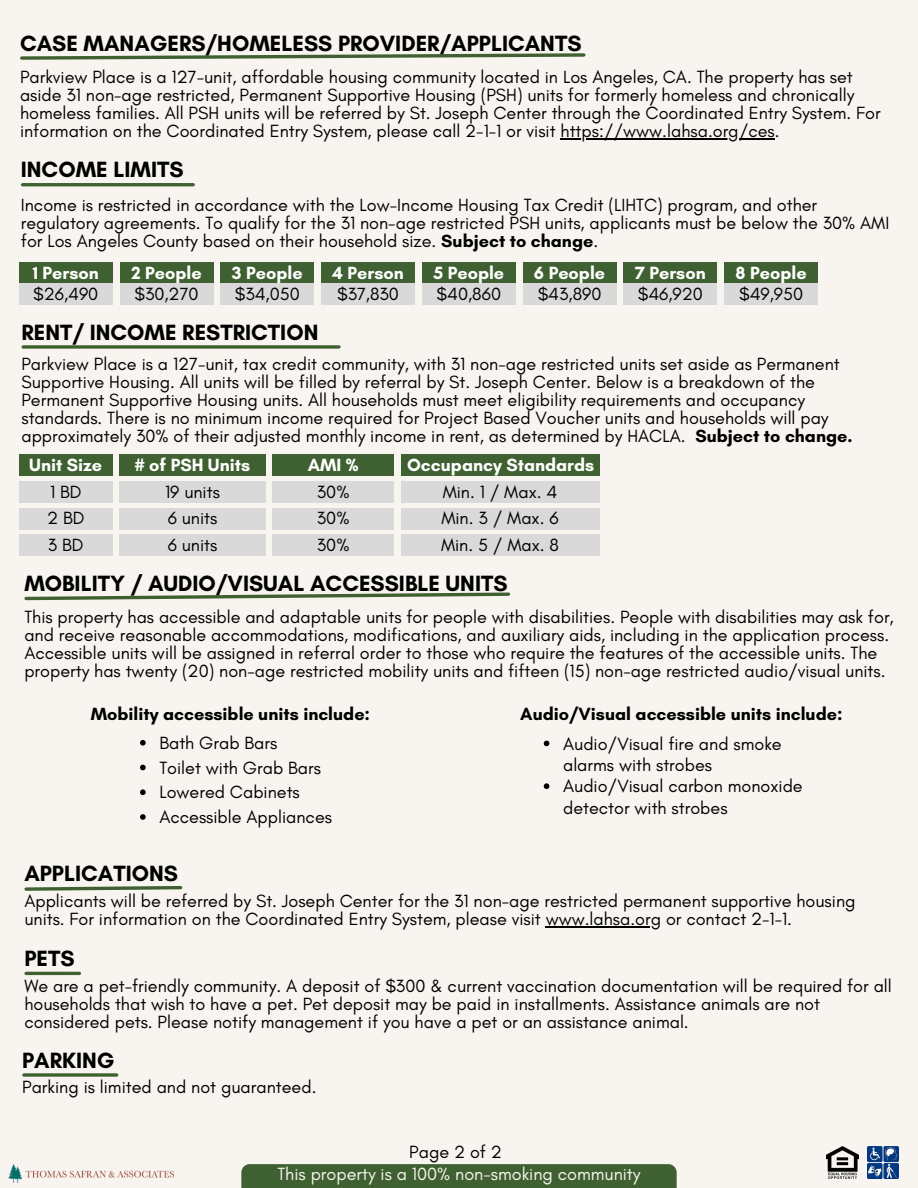
<style>
.page{position:relative;width:918px;height:1188px;background:#f8f5f0}
.page>*{position:absolute;margin:0;border:0;box-sizing:border-box;transform-origin:0 0}
.t1{font:700 22.5px "Glacial Indifference";color:#000}
.t2{font:18px/18px "Glacial Indifference";color:#000}
.t3{font:700 18px "Glacial Indifference";color:#fff}
.t4{font:700 18px "Glacial Indifference";color:#000}
.t5{font:18px "Glacial Indifference";color:#f8f5f0}
.s1{font-weight:700}
</style>
<div class="page">
<svg style="left:23px;top:345px;width:316px;height:4px"></svg>
<div style="left:19px;top:508px;width:93px;height:21px;background:#d9d9d9"></div>
<div style="left:119px;top:508px;width:147px;height:21px;background:#d9d9d9"></div>
<div style="left:19px;top:455px;width:93px;height:21px;background:#3f6131"></div>
<div style="left:119px;top:455px;width:147px;height:21px;background:#3f6131"></div>
<div style="left:19px;top:482px;width:93px;height:21px;background:#d9d9d9"></div>
<div style="left:119px;top:482px;width:147px;height:21px;background:#d9d9d9"></div>
<div style="left:19px;top:535px;width:93px;height:21px;background:#d9d9d9"></div>
<div style="left:119px;top:535px;width:147px;height:21px;background:#d9d9d9"></div>
<div style="left:273px;top:508px;width:121px;height:21px;background:#d9d9d9"></div>
<div style="left:401px;top:508px;width:198px;height:21px;background:#d9d9d9"></div>
<div style="left:273px;top:455px;width:121px;height:21px;background:#3f6131"></div>
<div style="left:401px;top:455px;width:198px;height:21px;background:#3f6131"></div>
<div style="left:273px;top:482px;width:121px;height:21px;background:#d9d9d9"></div>
<div style="left:401px;top:482px;width:198px;height:21px;background:#d9d9d9"></div>
<div style="left:273px;top:535px;width:121px;height:21px;background:#d9d9d9"></div>
<div style="left:401px;top:535px;width:198px;height:21px;background:#d9d9d9"></div>
<div style="left:241px;top:1164px;width:436px;height:24px;background:#3f6131"></div>
<img style="left:867px;top:1147px;width:32px;height:31px">
<img style="left:826px;top:1147px;width:33px;height:31px">
<img style="left:9px;top:1164px;width:164px;height:18px">
<svg style="left:20px;top:53px;width:566px;height:7px"></svg>
<hr style="left:561px;top:138px;width:214px;height:1px;background:#000">
<hr style="left:23px;top:183px;width:170px;height:3px;background:#3f6131">
<div style="left:19px;top:262px;width:93px;height:21px;background:#3f6131"></div>
<div style="left:19px;top:283px;width:93px;height:22px;background:#d9d9d9"></div>
<div style="left:120px;top:262px;width:93px;height:21px;background:#3f6131"></div>
<div style="left:120px;top:283px;width:93px;height:22px;background:#d9d9d9"></div>
<div style="left:221px;top:262px;width:93px;height:21px;background:#3f6131"></div>
<div style="left:221px;top:283px;width:93px;height:22px;background:#d9d9d9"></div>
<div style="left:321px;top:262px;width:94px;height:21px;background:#3f6131"></div>
<div style="left:321px;top:283px;width:94px;height:22px;background:#d9d9d9"></div>
<div style="left:422px;top:262px;width:93px;height:21px;background:#3f6131"></div>
<div style="left:422px;top:283px;width:93px;height:22px;background:#d9d9d9"></div>
<div style="left:523px;top:262px;width:93px;height:21px;background:#3f6131"></div>
<div style="left:523px;top:283px;width:93px;height:22px;background:#d9d9d9"></div>
<div style="left:624px;top:262px;width:93px;height:21px;background:#3f6131"></div>
<div style="left:624px;top:283px;width:93px;height:22px;background:#d9d9d9"></div>
<div style="left:725px;top:262px;width:93px;height:21px;background:#3f6131"></div>
<div style="left:725px;top:283px;width:93px;height:22px;background:#d9d9d9"></div>
<svg style="left:24px;top:592px;width:487px;height:9px"></svg>
<svg style="left:544px;top:741px;width:5px;height:5px"></svg>
<svg style="left:544px;top:783px;width:5px;height:6px"></svg>
<svg style="left:140px;top:740px;width:6px;height:6px"></svg>
<svg style="left:140px;top:765px;width:6px;height:5px"></svg>
<svg style="left:140px;top:789px;width:6px;height:6px"></svg>
<svg style="left:140px;top:814px;width:6px;height:6px"></svg>
<svg style="left:24px;top:886px;width:159px;height:5px"></svg>
<hr style="left:546px;top:926px;width:115px;height:1px;background:#000">
<hr style="left:26px;top:972px;width:53px;height:3px;background:#3f6131">
<svg style="left:24px;top:1073px;width:93px;height:4px"></svg>
<h4 class="t1" style="left:20px;top:29px;width:563px">CASE MANAGERS/HOMELESS PROVIDER/APPLICANTS</h4>
<h4 class="t2" style="left:20px;top:68px;width:862px">Parkview Place is a 127-unit, affordable housing community located in Los Angeles, CA. The property has set aside 31 non-age restricted, Permanent Supportive Housing (PSH) units for formerly homeless and chronically homeless families. All PSH units will be referred by St. Joseph Center through the Coordinated Entry System. For information on the Coordinated Entry System, please call 2-1-1 or visit https://www.lahsa.org/ces.</h4>
<h4 class="t1" style="left:21px;top:156px;width:164px">INCOME LIMITS</h4>
<h3 class="t2" style="left:21px;top:195px;width:870px">Income is restricted in accordance with the Low-Income Housing Tax Credit (LIHTC) program, and other regulatory agreements. To qualify for the 31 non-age restricted PSH units, applicants must be below the 30% AMI for Los Angeles County based on their household size. <span class="s1">Subject to change</span>.</h3>
<p class="t3" style="left:33px;top:261px;width:68px">1 Person</p>
<p class="t2" style="left:33px;top:284px;width:67px">$26,490</p>
<p class="t3" style="left:131px;top:261px;width:72px">2 People</p>
<h3 class="t2" style="left:134px;top:284px;width:66px">$30,270</h3>
<p class="t3" style="left:232px;top:261px;width:72px">3 People</p>
<p class="t2" style="left:235px;top:284px;width:67px">$34,050</p>
<p class="t3" style="left:433px;top:261px;width:72px">5 People</p>
<p class="t2" style="left:437px;top:284px;width:66px">$40,860</p>
<p class="t3" style="left:534px;top:261px;width:73px">6 People</p>
<h1 class="t2" style="left:538px;top:284px;width:65px">$43,890</h1>
<p class="t3" style="left:736px;top:261px;width:73px">8 People</p>
<p class="t2" style="left:739px;top:284px;width:66px">$49,950</p>
<p class="t3" style="left:332px;top:261px;width:73px">4 Person</p>
<h3 class="t2" style="left:337px;top:284px;width:63px">$37,830</h3>
<p class="t3" style="left:635px;top:261px;width:72px">7 Person</p>
<h4 class="t2" style="left:638px;top:284px;width:67px">$46,920</h4>
<h1 class="t1" style="left:21px;top:319px;width:298px">RENT/ INCOME RESTRICTION</h1>
<p class="t2" style="left:21px;top:355px;width:833px">Parkview Place is a 127-unit, tax credit community, with 31 non-age restricted units set aside as Permanent Supportive Housing. All units will be filled by referral by St. Joseph Center. Below is a breakdown of the Permanent Supportive Housing units. All households must meet eligibility requirements and occupancy standards. There is no minimum income required for Project Based Voucher units and households will pay approximately 30% of their adjusted monthly income in rent, as determined by HACLA. <span class="s1">Subject to change.</span></p>
<h4 class="t3" style="left:29px;top:454px;width:74px">Unit Size</h4>
<p class="t3" style="left:135px;top:454px;width:117px"># of PSH Units</p>
<h4 class="t2" style="left:50px;top:482px;width:33px">1 BD</h4>
<p class="t2" style="left:165px;top:482px;width:56px">19 units</p>
<h1 class="t2" style="left:47px;top:509px;width:39px">2 BD</h1>
<p class="t2" style="left:168px;top:509px;width:51px">6 units</p>
<h4 class="t2" style="left:48px;top:536px;width:37px">3 BD</h4>
<p class="t2" style="left:168px;top:536px;width:51px">6 units</p>
<h4 class="t3" style="left:308px;top:454px;width:52px">AMI %</h4>
<p class="t3" style="left:407px;top:454px;width:189px">Occupancy Standards</p>
<h4 class="t2" style="left:317px;top:482px;width:34px">30%</h4>
<p class="t2" style="left:443px;top:482px;width:116px">Min. 1 / Max. 4</p>
<h4 class="t2" style="left:317px;top:536px;width:34px">30%</h4>
<p class="t2" style="left:441px;top:536px;width:119px">Min. 5 / Max. 8</p>
<h4 class="t2" style="left:317px;top:509px;width:34px">30%</h4>
<p class="t2" style="left:441px;top:509px;width:119px">Min. 3 / Max. 6</p>
<p class="t1" style="left:24px;top:570px;width:485px">MOBILITY / AUDIO/VISUAL ACCESSIBLE UNITS</p>
<h4 class="t2" style="left:24px;top:608px;width:871px">This property has accessible and adaptable units for people with disabilities. People with disabilities may ask for, and receive reasonable accommodations, modifications, and auxiliary aids, including in the application process.<br>Accessible units will be assigned in referral order to those who require the features of the accessible units. The property has twenty (20) non-age restricted mobility units and fifteen (15) non-age restricted audio/visual units.</h4>
<h1 class="t4" style="left:91px;top:703px;width:281px">Mobility accessible units include:</h1>
<p class="t4" style="left:520px;top:703px;width:324px">Audio/Visual accessible units include:</p>
<h1 class="t2" style="left:159px;top:734px;width:119px">Bath Grab Bars</h1>
<p class="t2" style="left:159px;top:758px;width:163px">Toilet with Grab Bars</p>
<h1 class="t2" style="left:159px;top:783px;width:142px">Lowered Cabinets</h1>
<p class="t2" style="left:159px;top:808px;width:174px">Accessible Appliances</p>
<p class="t2" style="left:563px;top:733px;width:220px;line-height:21.3px">Audio/Visual fire and smoke alarms with strobes</p>
<p class="t2" style="left:563px;top:775px;width:241px;line-height:21.3px">Audio/Visual carbon monoxide detector with strobes</p>
<p class="t1" style="left:24px;top:860px;width:155px">APPLICATIONS</p>
<p class="t2" style="left:24px;top:892px;width:833px">Applicants will be referred by St. Joseph Center for the 31 non-age restricted permanent supportive housing units. For information on the Coordinated Entry System, please visit www.lahsa.org or contact 2-1-1.</p>
<p class="t1" style="left:24px;top:944px;width:52px">PETS</p>
<p class="t2" style="left:24px;top:976px;width:869px">We are a pet-friendly community. A deposit of $300 &amp; current vaccination documentation will be required for all households that wish to have a pet. Pet deposit may be paid in installments. Assistance animals are not considered pets. Please notify management if you have a pet or an assistance animal.</p>
<p class="t1" style="left:22px;top:1047px;width:94px">PARKING</p>
<p class="t2" style="left:22px;top:1078px;width:296px">Parking is limited and not guaranteed.</p>
<p class="t2" style="left:409px;top:1143px;width:94px">Page 2 of 2</p>
<h4 class="t5" style="left:277px;top:1163px;width:365px">This property is a 100% non-smoking community</h4>
</div>
